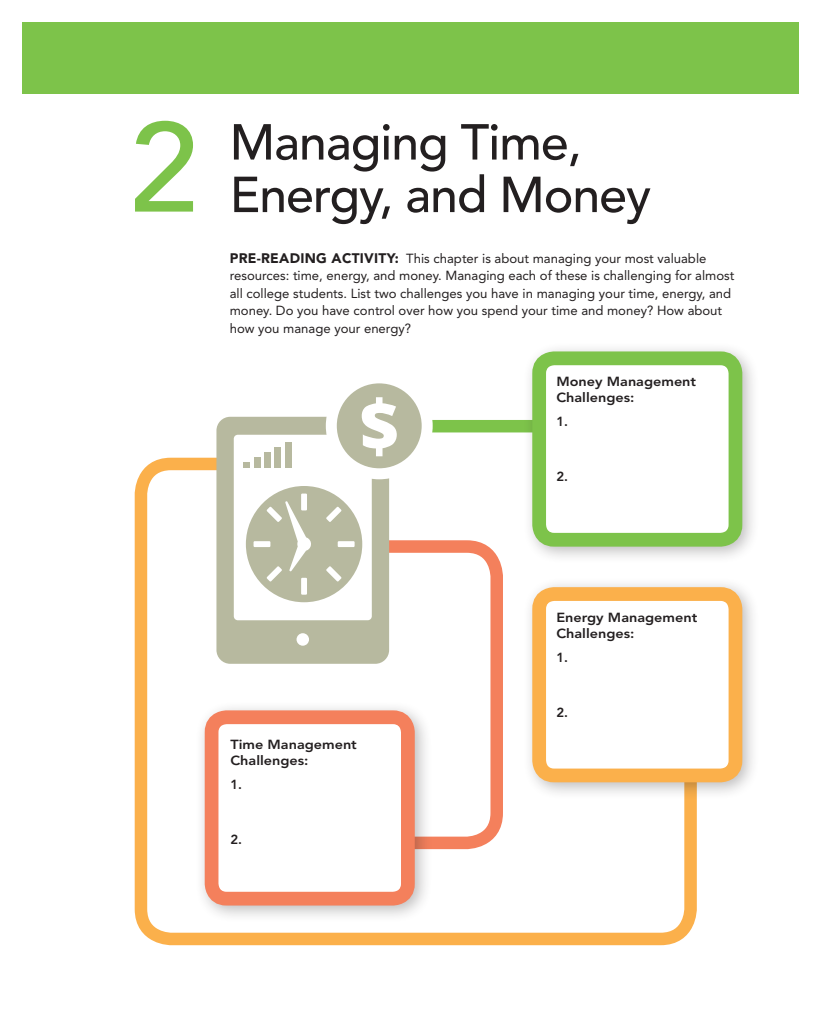
<style>
.page{position:relative;width:820px;height:1035px;background:#fff}
.page>*{position:absolute;margin:0;border:0;box-sizing:border-box;transform-origin:0 0}
.t1{font:500 125px "Avenir LT Std";color:#7dc34a}
.t2{font:500 50px "Avenir LT Std";letter-spacing:-.02em;color:#231f20}
.t3{font:13.12px/17.5px "Avenir LT Std";color:#231f20}
.t4{font:800 13.12px/16.2px "Avenir LT Std";color:#231f20;scale:1.1 1}
.t5{font:800 13.12px "Avenir LT Std";color:#231f20}
.s1{font-weight:900;font-size:13.75px}
</style>
<div class="page">
<div style="left:22px;top:22px;width:776px;height:71px;background:#7dc34a"></div>
<div style="left:393px;top:420px;width:224px;height:12px;background:#7dc34a"></div>
<svg style="left:134px;top:457px;width:563px;height:489px"></svg>
<div style="left:194px;top:700px;width:239px;height:222px;background:#231f20;opacity:.3"></div>
<div style="left:212px;top:717px;width:196px;height:181px;background:#fff;border-radius:15px"></div>
<div style="left:205px;top:710px;width:210px;height:195px;border:14px solid #f4805c;border-radius:15px"></div>
<div style="left:522px;top:577px;width:238px;height:222px;background:#231f20;opacity:.3"></div>
<div style="left:539px;top:594px;width:196px;height:181px;background:#fff;border-radius:15px"></div>
<div style="left:532px;top:587px;width:210px;height:195px;border:14px solid #fbb04b;border-radius:15px"></div>
<div style="left:522px;top:341px;width:238px;height:223px;background:#231f20;opacity:.3"></div>
<div style="left:539px;top:358px;width:196px;height:181px;background:#fff;border-radius:15px"></div>
<div style="left:532px;top:351px;width:210px;height:195px;border:14px solid #7dc34a;border-radius:15px"></div>
<div style="left:216px;top:416px;width:173px;height:247px;background:#b7b99f;border-radius:14px"></div>
<div style="left:296px;top:633px;width:13px;height:12px;background:#fff;border-radius:50%"></div>
<div style="left:326px;top:372px;width:107px;height:107px;background:#fff;border-radius:50%"></div>
<div style="left:337px;top:383px;width:85px;height:85px;background:#b7b99f;border-radius:50%"></div>
<svg style="left:234px;top:397px;width:163px;height:223px"></svg>
<div style="left:243px;top:462px;width:7px;height:6px;background:#b7b99f"></div>
<div style="left:254px;top:457px;width:6px;height:11px;background:#b7b99f"></div>
<div style="left:264px;top:452px;width:7px;height:16px;background:#b7b99f"></div>
<div style="left:275px;top:447px;width:6px;height:21px;background:#b7b99f"></div>
<div style="left:285px;top:442px;width:6px;height:26px;background:#b7b99f"></div>
<h1 class="t1" style="left:129px;top:96px;width:71px">2</h1>
<h2 class="t2" style="left:230px;top:113px;width:353px">Managing Time,</h2>
<h2 class="t2" style="left:230px;top:166px;width:423px">Energy, and Money</h2>
<p class="t3" style="left:230px;top:249px;width:506px"><span class="s1">PRE-READING ACTIVITY:</span> This chapter is about managing your most valuable resources: time, energy, and money. Managing each of these is challenging for almost all college students. List two challenges you have in managing your time, energy, and money. Do you have control over how you spend your time and money? How about how you manage your energy?</p>
<p class="t4" style="left:556px;top:373px;width:129px">Money Management<br>Challenges:</p>
<p class="t5" style="left:556px;top:413px;width:13px">1.</p>
<p class="t5" style="left:556px;top:468px;width:13px">2.</p>
<p class="t4" style="left:230px;top:736px;width:116px">Time Management<br>Challenges:</p>
<p class="t5" style="left:230px;top:776px;width:13px">1.</p>
<p class="t5" style="left:230px;top:831px;width:13px">2.</p>
<p class="t4" style="left:556px;top:608px;width:130px">Energy Management<br>Challenges:</p>
<p class="t5" style="left:556px;top:649px;width:13px">1.</p>
<p class="t5" style="left:556px;top:704px;width:13px">2.</p>
</div>
